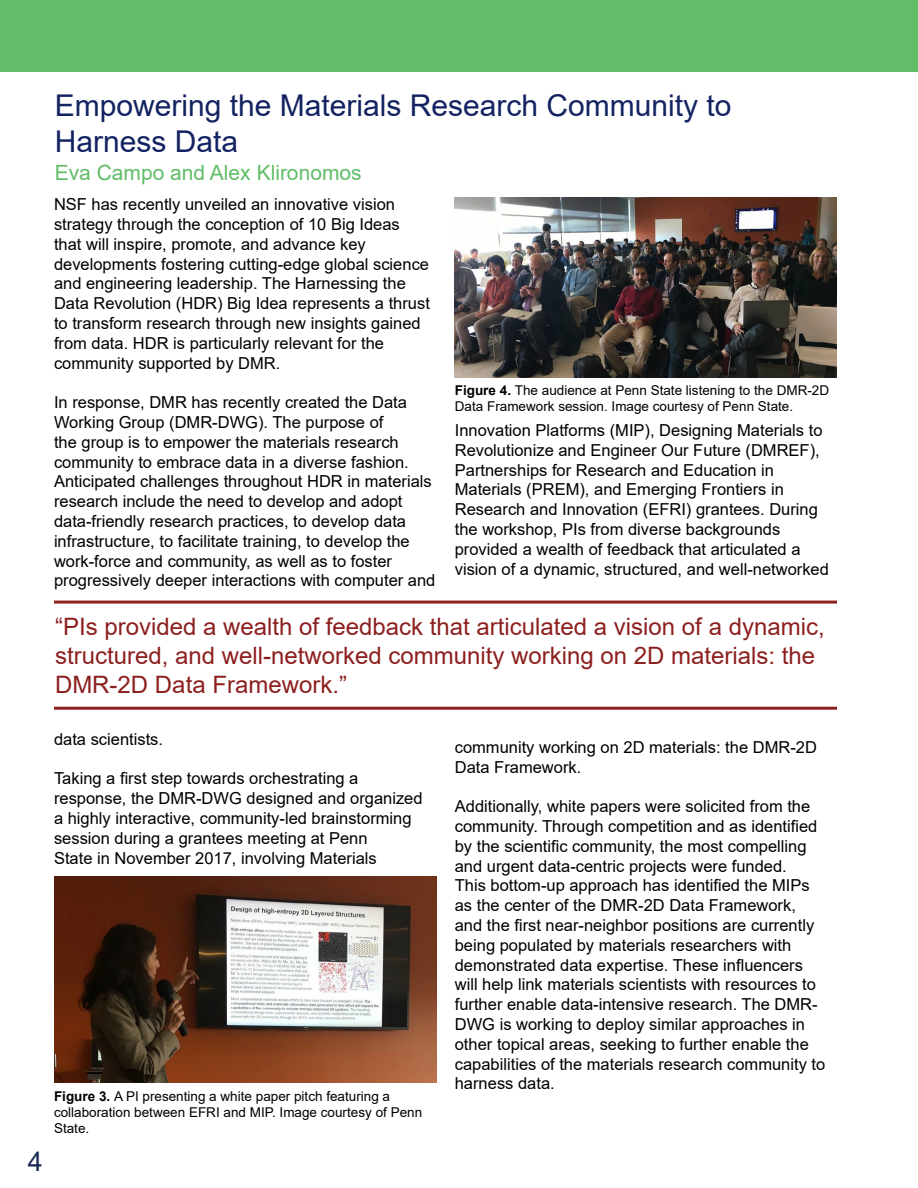
<style>
.page{position:relative;width:918px;height:1188px;background:#fff}
.page>*{position:absolute;margin:0;border:0;box-sizing:border-box;transform-origin:0 0}
.Title_Headings{font:30px/36px "Arial";color:#132361}
.t1{font:27px "Arial";color:#182a54}
.Pull_Out_Quote{font:24px/28.8px "Arial";color:#8c201f}
.Author_Text{font:21px "Arial";color:#61bd68}
.Article_Text{font:16.5px/19.8px "Arial";color:#000}
.t2{font:13.5px/16.2px "Arial";color:#000}
.s1{font-weight:700}
</style>
<div class="page">
<div style="left:0;top:0;width:918px;height:71px;background:#61bd68"></div>
<img style="left:54px;top:877px;width:382px;height:205px">
<hr style="left:54px;top:601px;width:783px;height:3px;background:#8c201f">
<hr style="left:54px;top:707px;width:783px;height:3px;background:#8c201f">
<img style="left:455px;top:198px;width:382px;height:180px">
<h2 class="Title_Headings" style="left:55px;top:87px;width:678px">Empowering the Materials Research Community to<br>Harness Data</h2>
<h3 class="Author_Text" style="left:55px;top:158px;width:308px">Eva Campo and Alex Klironomos</h3>
<p class="Article_Text" style="left:54px;top:194px;width:377px">NSF has recently unveiled an innovative vision strategy through the conception of 10 Big Ideas that will inspire, promote, and advance key developments fostering cutting-edge global science and engineering leadership. The Harnessing the Data Revolution (HDR) Big Idea represents a thrust to transform research through new insights gained from data. HDR is particularly relevant for the community supported by DMR.</p>
<p class="Article_Text" style="left:54px;top:392px;width:383px">In response, DMR has recently created the Data Working Group (DMR-DWG). The purpose of<br>the group is to empower the materials research community to embrace data in a diverse fashion.<br>Anticipated challenges throughout HDR in materials research include the need to develop and adopt data-friendly research practices, to develop data infrastructure, to facilitate training, to develop the work-force and community, as well as to foster progressively deeper interactions with computer and</p>
<p class="t2" style="left:455px;top:382px;width:376px"><span class="s1">Figure 4.</span> The audience at Penn State listening to the DMR-2D<br>Data Framework session. Image courtesy of Penn State.</p>
<p class="Article_Text" style="left:455px;top:420px;width:376px">Innovation Platforms (MIP), Designing Materials to Revolutionize and Engineer Our Future (DMREF), Partnerships for Research and Education in Materials (PREM), and Emerging Frontiers in Research and Innovation (EFRI) grantees. During the workshop, PIs from diverse backgrounds provided a wealth of feedback that articulated a vision of a dynamic, structured, and well-networked</p>
<p class="Pull_Out_Quote" style="left:55px;top:612px;width:771px">“PIs provided a wealth of feedback that articulated a vision of a dynamic, structured, and well-networked community working on 2D materials: the<br>DMR-2D Data Framework.”</p>
<p class="Article_Text" style="left:54px;top:729px;width:111px">data scientists.</p>
<p class="Article_Text" style="left:54px;top:769px;width:370px">Taking a first step towards orchestrating a response, the DMR-DWG designed and organized a highly interactive, community-led brainstorming session during a grantees meeting at Penn<br>State in November 2017, involving Materials</p>
<h2 class="t1" style="left:28px;top:1143px;width:17px">4</h2>
<p class="t2" style="left:54px;top:1088px;width:370px"><span class="s1">Figure 3.</span> A PI presenting a white paper pitch featuring a collaboration between EFRI and MIP. Image courtesy of Penn<br>State.</p>
<p class="Article_Text" style="left:455px;top:737px;width:364px">community working on 2D materials: the DMR-2D<br>Data Framework.</p>
<p class="Article_Text" style="left:455px;top:796px;width:372px">Additionally, white papers were solicited from the community. Through competition and as identified by the scientific community, the most compelling and urgent data-centric projects were funded.<br>This bottom-up approach has identified the MIPs as the center of the DMR-2D Data Framework, and the first near-neighbor positions are currently being populated by materials researchers with demonstrated data expertise. These influencers will help link materials scientists with resources to further enable data-intensive research. The DMR-DWG is working to deploy similar approaches in other topical areas, seeking to further enable the capabilities of the materials research community to harness data.</p>
</div>
